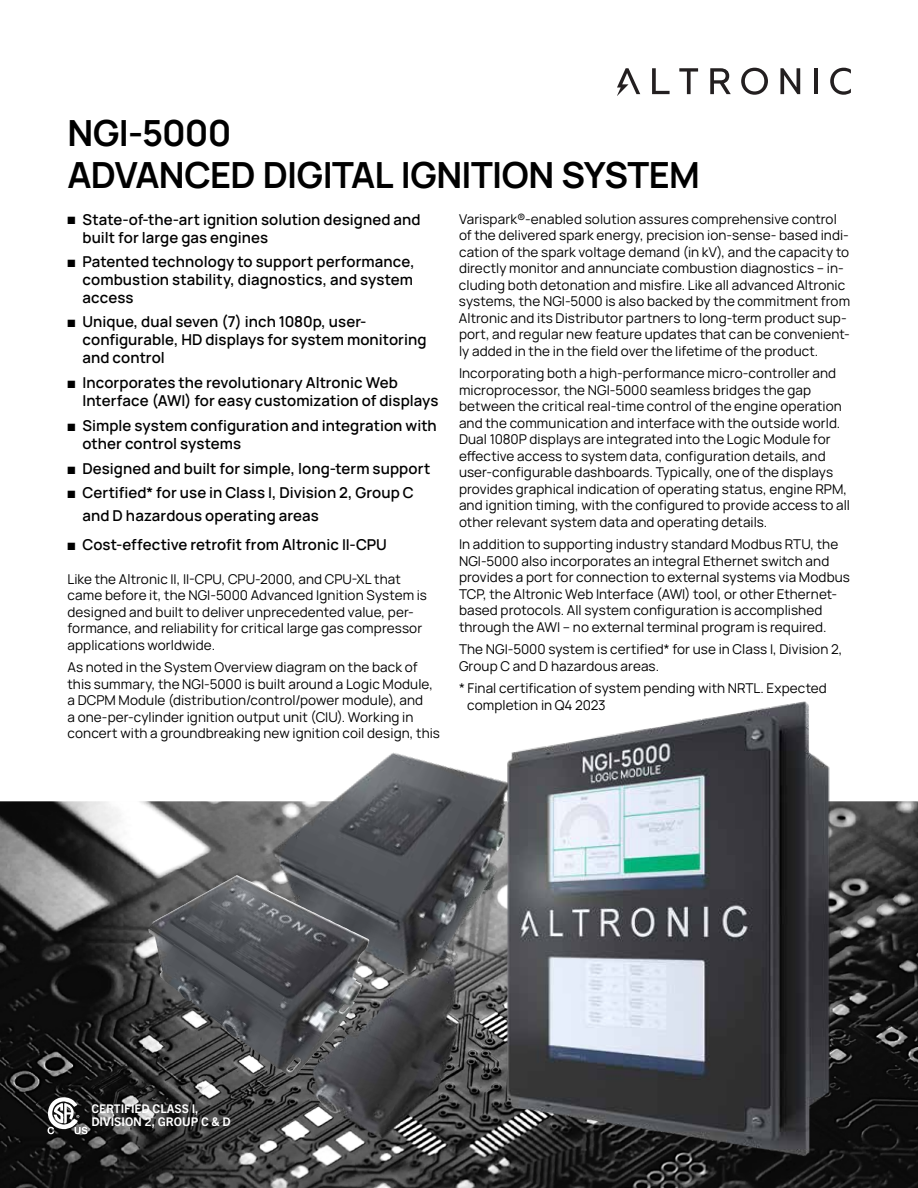
<style>
.page{position:relative;width:918px;height:1188px;background:#fff}
.page>*{position:absolute;margin:0;border:0;box-sizing:border-box;transform-origin:0 0}
.t1{font:700 36px/42px "Manrope";letter-spacing:-.02em;color:#000}
.t2{font:600 15px/18px "Manrope";letter-spacing:.005em;color:#000}
.t3{font:13.5px/16.5px "Manrope";letter-spacing:.01em;color:#000}
.t4{font:700 12px/13.5px "Trade Gothic Next LT Pro";color:#fff}
</style>
<div class="page">
<img style="left:0;top:801px;width:918px;height:387px">
<svg style="left:652px;top:68px;width:18px;height:26px"></svg>
<svg style="left:679px;top:68px;width:19px;height:26px"></svg>
<svg style="left:710px;top:68px;width:21px;height:26px"></svg>
<svg style="left:741px;top:68px;width:27px;height:27px"></svg>
<svg style="left:780px;top:68px;width:20px;height:26px"></svg>
<hr style="left:814px;top:68px;width:4px;height:26px;background:#231f20">
<svg style="left:830px;top:68px;width:20px;height:27px"></svg>
<svg style="left:617px;top:68px;width:23px;height:28px"></svg>
<svg style="left:48px;top:1097px;width:40px;height:37px"></svg>
<img style="left:240px;top:752px;width:262px;height:246px">
<img style="left:148px;top:876px;width:147px;height:201px">
<img style="left:293px;top:923px;width:198px;height:236px">
<img style="left:502px;top:701px;width:334px;height:458px">
<h1 class="t1" style="left:68px;top:111px;width:634px">NGI-5000<br>ADVANCED DIGITAL IGNITION SYSTEM</h1>
<p class="t2" style="left:82px;top:210px;width:340px;text-indent:-15px">■ State-of-the-art ignition solution designed and built for large gas engines</p>
<p class="t2" style="left:82px;top:251px;width:334px;text-align:justify;text-indent:-15px">■ Patented technology to support performance, combustion stability, diagnostics, and system access</p>
<p class="t2" style="left:82px;top:312px;width:345px;text-indent:-15px">■ Unique, dual seven (7) inch 1080p, user&shy;configurable, HD displays for system monitoring and control</p>
<p class="t2" style="left:82px;top:373px;width:357px;text-indent:-15px">■ Incorporates the revolutionary Altronic Web<br>Interface (AWI) for easy customization of displays</p>
<p class="t2" style="left:82px;top:416px;width:356px;text-indent:-15px">■ Simple system configuration and integration with other control systems</p>
<p class="t2" style="left:68px;top:458px;width:364px">■ Designed and built for simple, long-term support</p>
<p class="t2" style="left:82px;top:481px;width:333px;line-height:22.5px;text-indent:-15px">■ Certified* for use in Class I, Division 2, Group C and D hazardous operating areas</p>
<p class="t2" style="left:68px;top:535px;width:321px">■ Cost-effective retrofit from Altronic II-CPU</p>
<p class="t3" style="left:68px;top:570px;width:361px">Like the Altronic II, II-CPU, CPU-2000, and CPU-XL that came before it, the NGI-5000 Advanced Ignition System is designed and built to deliver unprecedented value, per&shy;formance, and reliability for critical large gas compressor applications worldwide.</p>
<p class="t3" style="left:68px;top:659px;width:374px">As noted in the System Overview diagram on the back of this summary, the NGI-5000 is built around a Logic Module, a DCPM Module (distribution/control/power module), and<br>a one-per-cylinder ignition output unit (CIU). Working in concert with a groundbreaking new ignition coil design, this</p>
<p class="t3" style="left:459px;top:210px;width:393px">Varispark®-enabled solution assures comprehensive control of the delivered spark energy, precision ion-sense- based indi&shy;cation of the spark voltage demand (in kV), and the capacity to directly monitor and annunciate combustion diagnostics – in&shy;cluding both detonation and misfire. Like all advanced Altronic systems, the NGI-5000 is also backed by the commitment from Altronic and its Distributor partners to long-term product sup&shy;port, and regular new feature updates that can be convenient&shy;ly added in the in the field over the lifetime of the product.</p>
<p class="t3" style="left:459px;top:364px;width:393px">Incorporating both a high-performance micro-controller and microprocessor, the NGI-5000 seamless bridges the gap between the critical real-time control of the engine operation and the communication and interface with the outside world.<br>Dual 1080P displays are integrated into the Logic Module for effective access to system data, configuration details, and user-configurable dashboards. Typically, one of the displays provides graphical indication of operating status, engine RPM, and ignition timing, with the configured to provide access to all other relevant system data and operating details.</p>
<p class="t3" style="left:459px;top:535px;width:393px">In addition to supporting industry standard Modbus RTU, the NGI-5000 also incorporates an integral Ethernet switch and provides a port for connection to external systems via Modbus TCP, the Altronic Web Interface (AWI) tool, or other Ethernet&shy;based protocols. All system configuration is accomplished through the AWI – no external terminal program is required.</p>
<p class="t3" style="left:459px;top:640px;width:385px">The NGI-5000 system is certified* for use in Class I, Division 2,<br>Group C and D hazardous areas.</p>
<p class="t3" style="left:467px;top:679px;width:361px;text-indent:-8px">* Final certification of system pending with NRTL. Expected completion in Q4 2023</p>
<p class="t4" style="left:91px;top:1101px;width:141px">CERTIFIED CLASS I,<br>DIVISION 2, GROUP C &amp; D</p>
</div>
